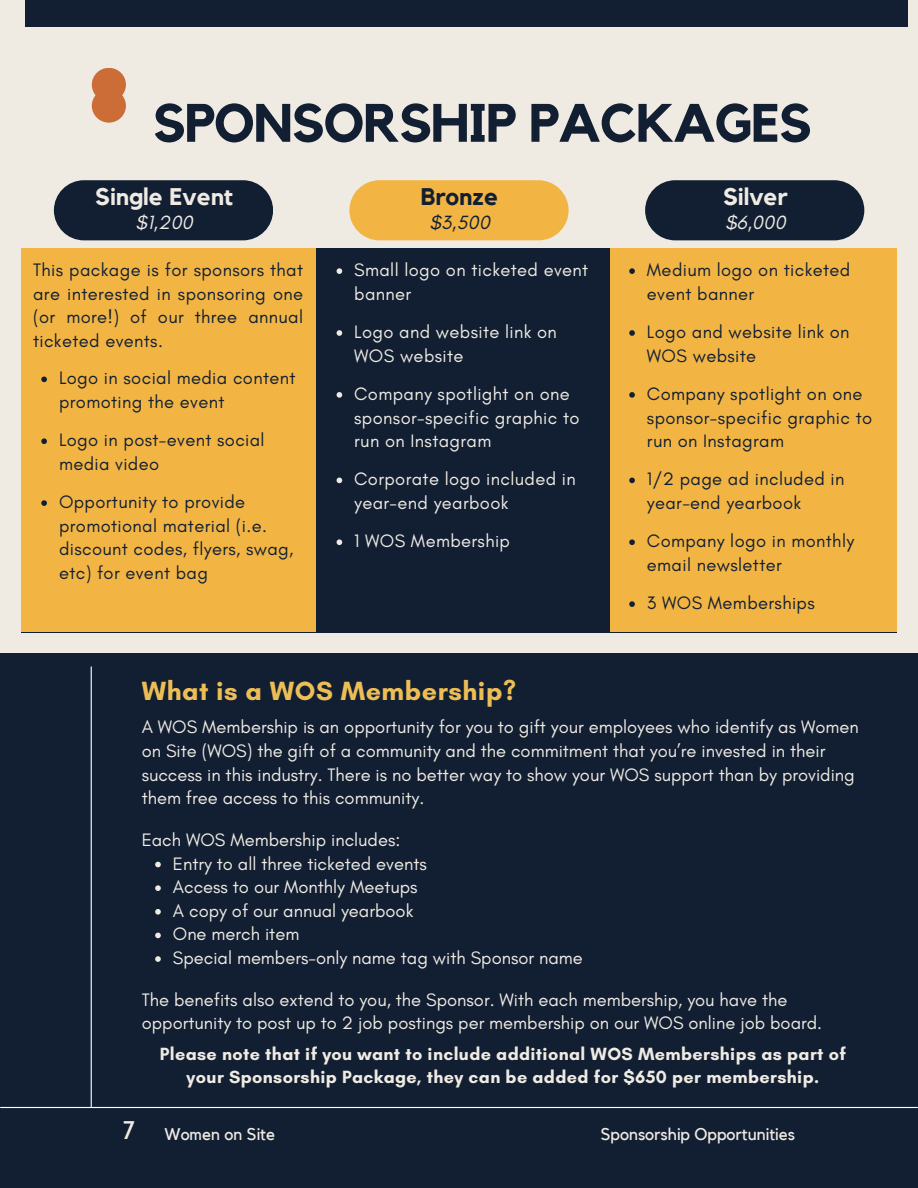
<style>
.page{position:relative;width:918px;height:1188px;background:#efebe3}
.page>*{position:absolute;margin:0;border:0;box-sizing:border-box;transform-origin:0 0}
.t1{font:700 53.4px "Kollektif";letter-spacing:-.02em;color:#121f33}
.t2{font:700 26.85px "Glacial Indifference";letter-spacing:.02em;color:#edbe55}
.t3{font:700 24px "Kollektif";color:#efebe3}
.t4{font:700 24px "Kollektif";color:#121f33}
.t5{font:italic 19.5px "Glacial Indifference";letter-spacing:.02em;color:#efebe3}
.t6{font:italic 19.5px "Glacial Indifference";color:#121f33}
.t7{font:18.3px/23.7px "Glacial Indifference";color:#efebe3}
.t8{font:18.3px/23.7px "Glacial Indifference";letter-spacing:.02em;color:#121f33}
.t9{font:18.3px/23.7px "Glacial Indifference";letter-spacing:.02em;color:#efebe3}
.t10{font:700 18px/22.5px "Glacial Indifference";letter-spacing:.02em;color:#efebe3;text-align:center}
.t11{font:16.95px "Kollektif";color:#efebe3}
.s1{font-size:25.35px}
</style>
<div class="page">
<div style="left:0;top:654px;width:918px;height:534px;background:#121f33"></div>
<div style="left:25px;top:0;width:614px;height:27px;background:#121f33"></div>
<div style="left:639px;top:0;width:269px;height:27px;background:#121f33"></div>
<svg style="left:155px;top:862px;width:6px;height:5px"></svg>
<svg style="left:155px;top:885px;width:6px;height:6px"></svg>
<svg style="left:155px;top:909px;width:6px;height:6px"></svg>
<svg style="left:155px;top:933px;width:6px;height:5px"></svg>
<svg style="left:155px;top:956px;width:6px;height:6px"></svg>
<hr style="left:91px;top:667px;width:1px;height:440px;background:#fff">
<hr style="left:1px;top:1107px;width:916px;height:1px;background:#fff">
<div style="left:54px;top:180px;width:219px;height:60px;background:#121f33;border-radius:30px"></div>
<div style="left:21px;top:248px;width:876px;height:384px;background:#121f33"></div>
<svg style="left:337px;top:268px;width:5px;height:6px"></svg>
<svg style="left:337px;top:330px;width:5px;height:6px"></svg>
<svg style="left:337px;top:392px;width:5px;height:6px"></svg>
<svg style="left:337px;top:478px;width:5px;height:5px"></svg>
<svg style="left:337px;top:539px;width:5px;height:6px"></svg>
<div style="left:21px;top:248px;width:294px;height:384px;background:#f2b544"></div>
<svg style="left:41px;top:377px;width:6px;height:5px"></svg>
<svg style="left:41px;top:438px;width:6px;height:6px"></svg>
<svg style="left:41px;top:500px;width:6px;height:6px"></svg>
<div style="left:610px;top:248px;width:287px;height:384px;background:#f2b544"></div>
<svg style="left:629px;top:268px;width:6px;height:6px"></svg>
<svg style="left:629px;top:330px;width:6px;height:6px"></svg>
<svg style="left:629px;top:392px;width:6px;height:6px"></svg>
<svg style="left:629px;top:478px;width:6px;height:5px"></svg>
<svg style="left:629px;top:539px;width:6px;height:6px"></svg>
<svg style="left:629px;top:601px;width:6px;height:6px"></svg>
<div style="left:349px;top:180px;width:220px;height:60px;background:#f2b544;border-radius:30px"></div>
<div style="left:645px;top:180px;width:219px;height:60px;background:#121f33;border-radius:30px"></div>
<div style="left:92px;top:68px;width:34px;height:34px;background:#cc6d37;border-radius:50%"></div>
<div style="left:92px;top:89px;width:34px;height:34px;background:#cc6d37;border-radius:50%"></div>
<h1 class="t1" style="left:153px;top:99px;width:660px">SPONSORSHIP PACKAGES</h1>
<h3 class="t3" style="left:95px;top:186px;width:139px">Single Event</h3>
<p class="t5" style="left:136px;top:211px;width:59px">$1,200</p>
<h3 class="t4" style="left:421px;top:186px;width:79px">Bronze</h3>
<p class="t6" style="left:429px;top:211px;width:62px">$3,500</p>
<h3 class="t3" style="left:723px;top:186px;width:66px">Silver</h3>
<p class="t5" style="left:725px;top:211px;width:62px">$6,000</p>
<p class="t8" style="left:33px;top:258px;width:272px;text-align:justify">This package is for sponsors that are interested in sponsoring one (or more!) of our three annual ticketed events.</p>
<p class="t8" style="left:647px;top:258px;width:205px">Medium logo on ticketed event banner</p>
<p class="t9" style="left:354px;top:258px;width:236px">Small logo on ticketed event banner</p>
<p class="t9" style="left:354px;top:320px;width:204px">Logo and website link on<br>WOS website</p>
<p class="t9" style="left:354px;top:382px;width:227px">Company spotlight on one sponsor-specific graphic to run on Instagram</p>
<p class="t9" style="left:354px;top:467px;width:223px">Corporate logo included in year-end yearbook</p>
<p class="t9" style="left:354px;top:529px;width:157px">1 WOS Membership</p>
<p class="t8" style="left:647px;top:320px;width:204px">Logo and website link on<br>WOS website</p>
<p class="t8" style="left:647px;top:382px;width:227px">Company spotlight on one sponsor-specific graphic to run on Instagram</p>
<p class="t8" style="left:647px;top:467px;width:199px">1/2 page ad included in year-end yearbook</p>
<p class="t8" style="left:647px;top:529px;width:209px">Company logo in monthly email newsletter</p>
<p class="t8" style="left:647px;top:591px;width:169px">3 WOS Memberships</p>
<p class="t8" style="left:59px;top:366px;width:238px">Logo in social media content promoting the event</p>
<p class="t8" style="left:59px;top:428px;width:207px">Logo in post-event social media video</p>
<p class="t8" style="left:59px;top:490px;width:236px">Opportunity to provide promotional material (i.e. discount codes, flyers, swag, etc) for event bag</p>
<h2 class="t2" style="left:142px;top:675px;width:376px">What is a WOS Membership?</h2>
<p class="t7" style="left:142px;top:715px;width:719px">A WOS Membership is an opportunity for you to gift your employees who identify as Women on Site (WOS) the gift of a community and the commitment that you’re invested in their success in this industry. There is no better way to show your WOS support than by providing them free access to this community.</p>
<p class="t7" style="left:173px;top:828px;width:412px;text-indent:-31px">Each WOS Membership includes:<br>Entry to all three ticketed events<br>Access to our Monthly Meetups<br>A copy of our annual yearbook<br>One merch item<br>Special members-only name tag with Sponsor name</p>
<p class="t7" style="left:142px;top:987px;width:682px">The benefits also extend to you, the Sponsor. With each membership, you have the opportunity to post up to 2 job postings per membership on our WOS online job board.</p>
<p class="t10" style="left:160px;top:1043px;width:688px">Please note that if you want to include additional WOS Memberships as part of your Sponsorship Package, they can be added for $650 per membership.</p>
<p class="t11" style="left:123px;top:1126px;width:154px"><span class="s1">7</span> Women on Site</p>
<p class="t11" style="left:601px;top:1126px;width:196px">Sponsorship Opportunities</p>
</div>
